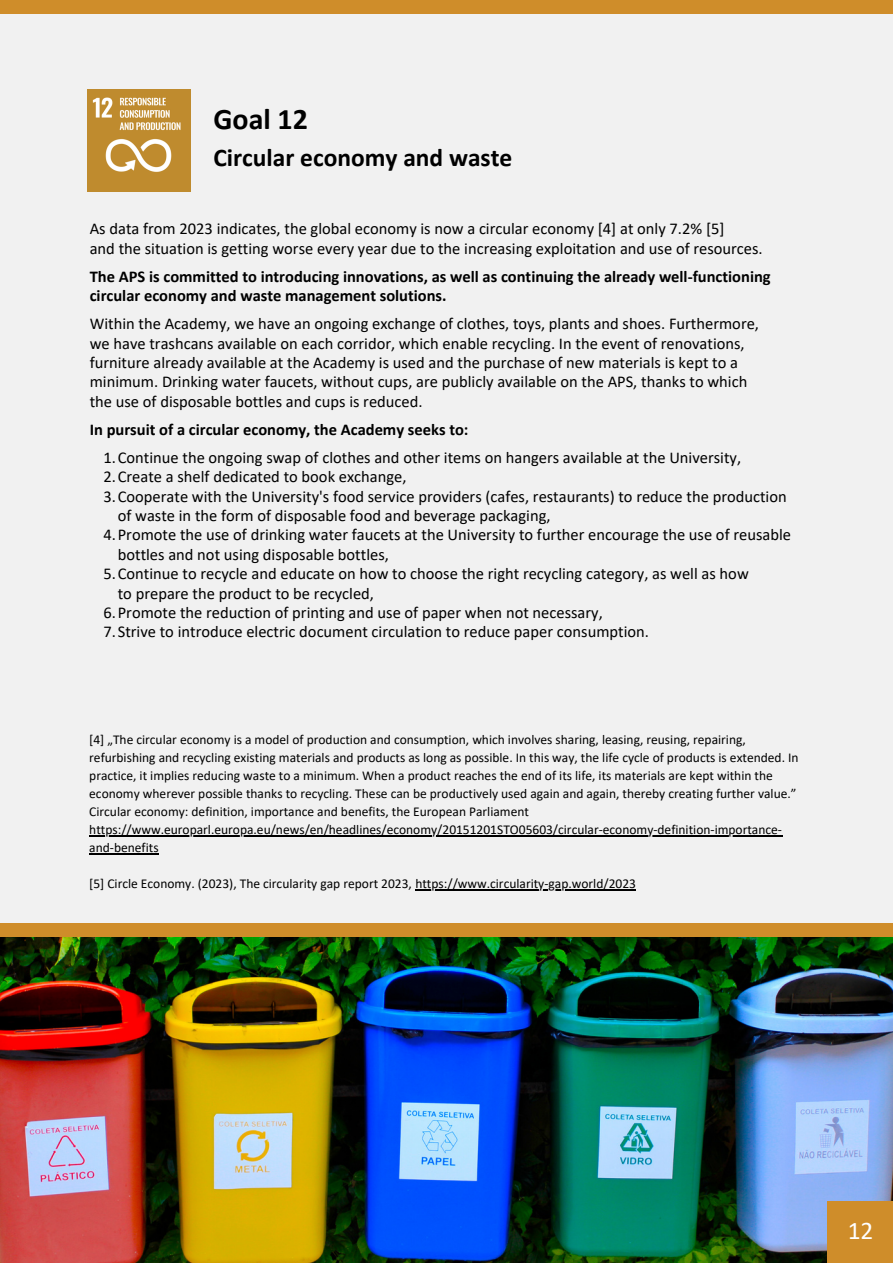
<style>
.page{position:relative;width:893px;height:1264px;background:#fff}
.page>*{position:absolute;margin:0;border:0;box-sizing:border-box;transform-origin:0 0}
.t1{font:700 30px "Calibri";color:#000}
.t2{font:700 25.5px "Calibri";color:#000}
.t3{font:25.5px "Calibri";color:#fff}
.t4{font:16.5px/19.4px "Calibri";color:#000}
.t5{font:700 16.5px/19.4px "Calibri";color:#000}
.t6{font:13.5px/18px "Calibri";color:#000}
</style>
<div class="page">
<div style="left:0;top:0;width:892px;height:1262px;background:#f1f1f1"></div>
<img style="left:0;top:937px;width:892px;height:325px">
<img style="left:88px;top:89px;width:102px;height:103px">
<div style="left:0;top:923px;width:892px;height:14px;background:#cf8d2a"></div>
<div style="left:0;top:0;width:892px;height:14px;background:#cf8d2a"></div>
<hr style="left:89px;top:835px;width:693px;height:1px;background:#000">
<hr style="left:89px;top:853px;width:70px;height:1px;background:#000">
<hr style="left:415px;top:889px;width:221px;height:1px;background:#000">
<div style="left:827px;top:1200px;width:65px;height:62px;background:#cf8d2a"></div>
<p class="t1" style="left:213px;top:107px;width:96px">Goal 12</p>
<p class="t2" style="left:213px;top:147px;width:300px">Circular economy and waste</p>
<p class="t4" style="left:90px;top:220px;width:636px">As data from 2023 indicates, the global economy is now a circular economy [4] at only 7.2% [5]</p>
<p class="t4" style="left:90px;top:240px;width:674px">and the situation is getting worse every year due to the increasing exploitation and use of resources.</p>
<p class="t5" style="left:90px;top:268px;width:682px">The APS is committed to introducing innovations, as well as continuing the already well-functioning circular economy and waste management solutions.</p>
<p class="t4" style="left:90px;top:315px;width:670px">Within the Academy, we have an ongoing exchange of clothes, toys, plants and shoes. Furthermore,</p>
<p class="t4" style="left:90px;top:335px;width:659px">we have trashcans available on each corridor, which enable recycling. In the event of renovations, furniture already available at the Academy is used and the purchase of new materials is kept to a minimum. Drinking water faucets, without cups, are publicly available on the APS, thanks to which</p>
<p class="t4" style="left:90px;top:393px;width:334px">the use of disposable bottles and cups is reduced.</p>
<p class="t5" style="left:90px;top:421px;width:380px">In pursuit of a circular economy, the Academy seeks to:</p>
<p class="t4" style="left:104px;top:449px;width:639px">1.Continue the ongoing swap of clothes and other items on hangers available at the University,</p>
<p class="t4" style="left:104px;top:468px;width:304px">2.Create a shelf dedicated to book exchange,</p>
<p class="t4" style="left:118px;top:488px;width:670px;text-indent:-14px">3.Cooperate with the University's food service providers (cafes, restaurants) to reduce the production of waste in the form of disposable food and beverage packaging,</p>
<p class="t4" style="left:118px;top:526px;width:674px;text-indent:-14px">4.Promote the use of drinking water faucets at the University to further encourage the use of reusable bottles and not using disposable bottles,</p>
<p class="t4" style="left:118px;top:565px;width:632px;text-indent:-14px">5.Continue to recycle and educate on how to choose the right recycling category, as well as how to prepare the product to be recycled,</p>
<p class="t4" style="left:104px;top:604px;width:500px">6.Promote the reduction of printing and use of paper when not necessary,</p>
<p class="t4" style="left:104px;top:623px;width:547px">7.Strive to introduce electric document circulation to reduce paper consumption.</p>
<p class="t6" style="left:89px;top:731px;width:710px">[4] „The circular economy is a model of production and consumption, which involves sharing, leasing, reusing, repairing, refurbishing and recycling existing materials and products as long as possible. In this way, the life cycle of products is extended. In practice, it implies reducing waste to a minimum. When a product reaches the end of its life, its materials are kept within the economy wherever possible thanks to recycling. These can be productively used again and again, thereby creating further value.” Circular economy: definition, importance and benefits, the European Parliament https://www.europarl.europa.eu/news/en/headlines/economy/20151201STO05603/circular-economy-definition-importance&shy;and-benefits</p>
<p class="t6" style="left:89px;top:875px;width:548px">[5] Circle Economy. (2023), The circularity gap report 2023, https://www.circularity-gap.world/2023</p>
<p class="t3" style="left:847px;top:1219px;width:27px">12</p>
</div>
